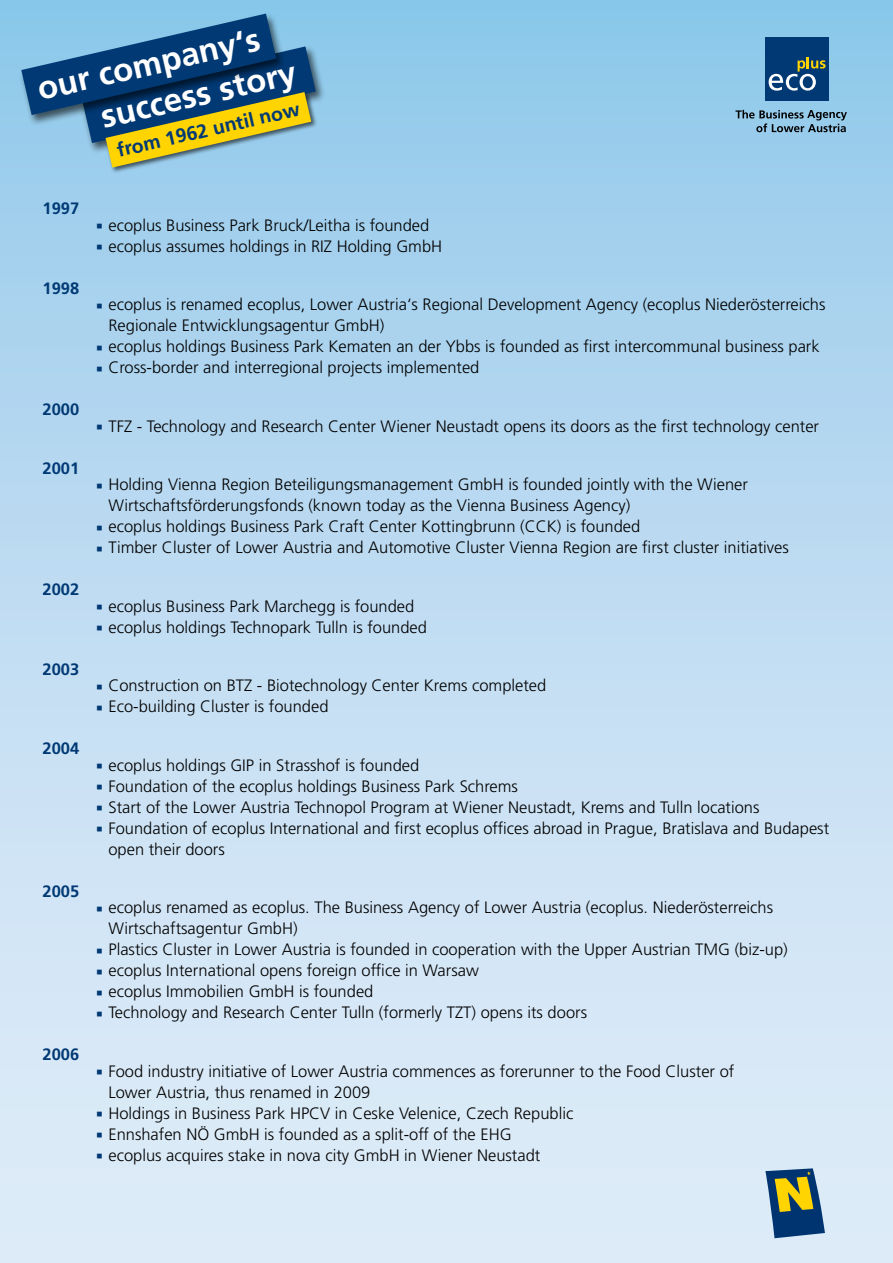
<style>
.page{position:relative;width:893px;height:1263px;background:#fff}
.page>*{position:absolute;margin:0;border:0;box-sizing:border-box;transform-origin:0 0}
.t1{font:700 33px "Frutiger LT Std";color:#fff}
.t2{font:700 19.5px "Frutiger LT Std";color:#003974}
.P-Aufzählung_Quadrat{font:300 16.5px/21px "Frutiger LT Std";color:#000}
.H3-Text_Hervorhebung{font:700 16.5px "Frutiger LT Std";color:#003974}
.s1{font-family:"Arial";font-weight:400;font-size:21px;color:#003974}
</style>
<div class="page">
<div style="left:0;top:0;width:893px;height:1263px;background:linear-gradient(to bottom,#93c9eb,#e7eff9)"></div>
<svg style="left:765px;top:1168px;width:60px;height:70px;background:#667e76"></svg>
<div style="left:765px;top:37px;width:63px;height:63px;background:#003974"></div>
<svg style="left:769px;top:57px;width:57px;height:34px"></svg>
<svg style="left:735px;top:110px;width:112px;height:22px;background:#7199b1"></svg>
<div style="left:79px;top:45px;width:247px;height:110px;background:#000;opacity:.6"></div>
<div style="left:19px;top:12px;width:267px;height:115px;background:#000;opacity:.6"></div>
<div style="left:105px;top:91px;width:213px;height:83px;background:#000;opacity:.6"></div>
<svg style="left:21px;top:14px;width:295px;height:154px;background:#5b848e"></svg>
<h1 class="t1" style="left:34px;top:70px;width:229px;rotate:-13deg">our company‘s</h1>
<p class="t2" style="left:115px;top:139px;width:189px;rotate:-13deg">from 1962 until now</p>
<h1 class="t1" style="left:97px;top:98px;width:201px;rotate:-13deg">success story</h1>
<h3 class="H3-Text_Hervorhebung" style="left:43px;top:199px;width:38px">1997</h3>
<h3 class="H3-Text_Hervorhebung" style="left:43px;top:278px;width:38px">1998</h3>
<h3 class="H3-Text_Hervorhebung" style="left:43px;top:400px;width:38px">2000</h3>
<h3 class="H3-Text_Hervorhebung" style="left:43px;top:458px;width:38px">2001</h3>
<h3 class="H3-Text_Hervorhebung" style="left:43px;top:580px;width:38px">2002</h3>
<h3 class="H3-Text_Hervorhebung" style="left:43px;top:659px;width:38px">2003</h3>
<h3 class="H3-Text_Hervorhebung" style="left:43px;top:739px;width:38px">2004</h3>
<h3 class="H3-Text_Hervorhebung" style="left:43px;top:881px;width:38px">2005</h3>
<h3 class="H3-Text_Hervorhebung" style="left:43px;top:1045px;width:38px">2006</h3>
<p class="P-Aufzählung_Quadrat" style="left:96px;top:215px;width:335px"><span class="s1">▪</span> ecoplus Business Park Bruck/Leitha is founded</p>
<p class="P-Aufzählung_Quadrat" style="left:96px;top:236px;width:348px"><span class="s1">▪</span> ecoplus assumes holdings in RIZ Holding GmbH</p>
<p class="P-Aufzählung_Quadrat" style="left:108px;top:294px;width:718px;text-indent:-13px"><span class="s1">▪</span> ecoplus is renamed ecoplus, Lower Austria‘s Regional Development Agency (ecoplus Niederösterreichs<br>Regionale Entwicklungsagentur GmbH)</p>
<p class="P-Aufzählung_Quadrat" style="left:96px;top:336px;width:725px"><span class="s1">▪</span> ecoplus holdings Business Park Kematen an der Ybbs is founded as first intercommunal business park</p>
<p class="P-Aufzählung_Quadrat" style="left:96px;top:357px;width:385px"><span class="s1">▪</span> Cross-border and interregional projects implemented</p>
<p class="P-Aufzählung_Quadrat" style="left:96px;top:416px;width:725px"><span class="s1">▪</span> TFZ - Technology and Research Center Wiener Neustadt opens its doors as the first technology center</p>
<p class="P-Aufzählung_Quadrat" style="left:108px;top:474px;width:641px;text-indent:-13px"><span class="s1">▪</span> Holding Vienna Region Beteiligungsmanagement GmbH is founded jointly with the Wiener<br>Wirtschaftsförderungsfonds (known today as the Vienna Business Agency)</p>
<p class="P-Aufzählung_Quadrat" style="left:96px;top:516px;width:546px"><span class="s1">▪</span> ecoplus holdings Business Park Craft Center Kottingbrunn (CCK) is founded</p>
<p class="P-Aufzählung_Quadrat" style="left:96px;top:537px;width:695px"><span class="s1">▪</span> Timber Cluster of Lower Austria and Automotive Cluster Vienna Region are first cluster initiatives</p>
<p class="P-Aufzählung_Quadrat" style="left:96px;top:596px;width:320px"><span class="s1">▪</span> ecoplus Business Park Marchegg is founded</p>
<p class="P-Aufzählung_Quadrat" style="left:96px;top:617px;width:333px"><span class="s1">▪</span> ecoplus holdings Technopark Tulln is founded</p>
<p class="P-Aufzählung_Quadrat" style="left:96px;top:675px;width:452px"><span class="s1">▪</span> Construction on BTZ - Biotechnology Center Krems completed</p>
<p class="P-Aufzählung_Quadrat" style="left:96px;top:696px;width:234px"><span class="s1">▪</span> Eco-building Cluster is founded</p>
<p class="P-Aufzählung_Quadrat" style="left:96px;top:755px;width:325px"><span class="s1">▪</span> ecoplus holdings GIP in Strasshof is founded</p>
<p class="P-Aufzählung_Quadrat" style="left:96px;top:776px;width:424px"><span class="s1">▪</span> Foundation of the ecoplus holdings Business Park Schrems</p>
<p class="P-Aufzählung_Quadrat" style="left:96px;top:797px;width:665px"><span class="s1">▪</span> Start of the Lower Austria Technopol Program at Wiener Neustadt, Krems and Tulln locations</p>
<p class="P-Aufzählung_Quadrat" style="left:108px;top:818px;width:722px;text-indent:-13px"><span class="s1">▪</span> Foundation of ecoplus International and first ecoplus offices abroad in Prague, Bratislava and Budapest open their doors</p>
<p class="P-Aufzählung_Quadrat" style="left:108px;top:897px;width:666px;text-indent:-13px"><span class="s1">▪</span> ecoplus renamed as ecoplus. The Business Agency of Lower Austria (ecoplus. Niederösterreichs<br>Wirtschaftsagentur GmbH)</p>
<p class="P-Aufzählung_Quadrat" style="left:96px;top:939px;width:694px"><span class="s1">▪</span> Plastics Cluster in Lower Austria is founded in cooperation with the Upper Austrian TMG (biz-up)</p>
<p class="P-Aufzählung_Quadrat" style="left:96px;top:960px;width:385px"><span class="s1">▪</span> ecoplus International opens foreign office in Warsaw</p>
<p class="P-Aufzählung_Quadrat" style="left:96px;top:981px;width:279px"><span class="s1">▪</span> ecoplus Immobilien GmbH is founded</p>
<p class="P-Aufzählung_Quadrat" style="left:96px;top:1002px;width:493px"><span class="s1">▪</span> Technology and Research Center Tulln (formerly TZT) opens its doors</p>
<p class="P-Aufzählung_Quadrat" style="left:108px;top:1061px;width:627px;text-indent:-13px"><span class="s1">▪</span> Food industry initiative of Lower Austria commences as forerunner to the Food Cluster of<br>Lower Austria, thus renamed in 2009</p>
<p class="P-Aufzählung_Quadrat" style="left:96px;top:1103px;width:479px"><span class="s1">▪</span> Holdings in Business Park HPCV in Ceske Velenice, Czech Republic</p>
<p class="P-Aufzählung_Quadrat" style="left:96px;top:1124px;width:417px"><span class="s1">▪</span> Ennshafen NÖ GmbH is founded as a split-off of the EHG</p>
<p class="P-Aufzählung_Quadrat" style="left:96px;top:1145px;width:446px"><span class="s1">▪</span> ecoplus acquires stake in nova city GmbH in Wiener Neustadt</p>
</div>
